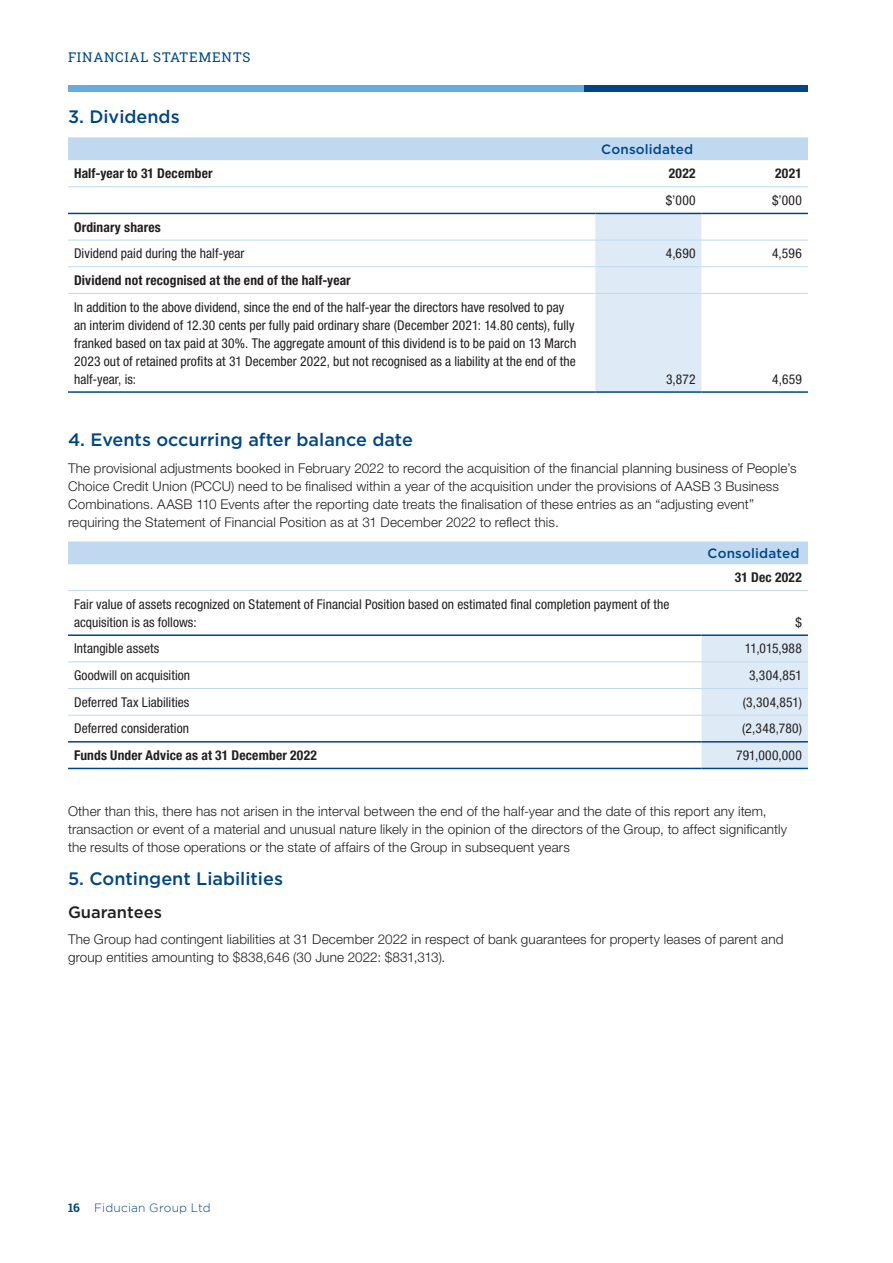
<style>
.page{position:relative;width:893px;height:1263px;background:#fff}
.page>*{position:absolute;margin:0;border:0;box-sizing:border-box;transform-origin:0 0}
.Heading_Para{font:500 18px "Gotham";color:#004684}
.Sub_Heading_2{font:500 16.5px "Gotham";color:#231f20}
.Paragraph{font:300 13.5px/18px "Helvetica Neue LT Pro";letter-spacing:.01em;color:#231f20}
.Table_Text{font:condensed 13.5px/18px "Helvetica Neue LT Pro";letter-spacing:.005em;color:#231f20}
.Table_Highlight{font:700 condensed 13.5px "Helvetica Neue LT Pro";letter-spacing:.01em;color:#231f20}
.Table_Header{font:500 13.5px "Gotham";letter-spacing:.01em;color:#004684}
.t1{font:13.5px "Roboto Slab";letter-spacing:.05em;color:#004684}
.Table_Text-2{font:condensed 13.5px "Helvetica Neue LT Pro";letter-spacing:.025em;color:#231f20}
.t2{font:300 12px "Gotham";letter-spacing:.01em;color:#004684}
.s1{font-family:"Roboto Slab";font-weight:400}
</style>
<div class="page">
<div style="left:584px;top:85px;width:224px;height:6px;background:#004684"></div>
<div style="left:68px;top:85px;width:516px;height:6px;background:#64addf"></div>
<div style="left:68px;top:137px;width:740px;height:23px;background:#c0d9f1"></div>
<svg style="left:595px;top:214px;width:213px;height:177px"></svg>
<hr style="left:68px;top:186px;width:527px;height:1px;background:#c0d9f1">
<hr style="left:595px;top:186px;width:107px;height:1px;background:#c0d9f1">
<hr style="left:702px;top:186px;width:106px;height:1px;background:#c0d9f1">
<hr style="left:68px;top:240px;width:527px;height:1px;background:#c0d9f1">
<hr style="left:595px;top:240px;width:107px;height:1px;background:#c0d9f1">
<hr style="left:702px;top:240px;width:106px;height:1px;background:#c0d9f1">
<hr style="left:68px;top:266px;width:527px;height:1px;background:#c0d9f1">
<hr style="left:595px;top:266px;width:107px;height:1px;background:#c0d9f1">
<hr style="left:702px;top:266px;width:106px;height:1px;background:#c0d9f1">
<hr style="left:68px;top:293px;width:527px;height:1px;background:#c0d9f1">
<hr style="left:595px;top:293px;width:107px;height:1px;background:#c0d9f1">
<hr style="left:702px;top:293px;width:106px;height:1px;background:#c0d9f1">
<hr style="left:68px;top:391px;width:527px;height:2px;background:#004684">
<hr style="left:595px;top:391px;width:107px;height:2px;background:#004684">
<hr style="left:702px;top:391px;width:106px;height:2px;background:#004684">
<hr style="left:68px;top:213px;width:527px;height:1px;background:#004684">
<hr style="left:595px;top:213px;width:107px;height:1px;background:#004684">
<hr style="left:702px;top:213px;width:106px;height:1px;background:#004684">
<div style="left:68px;top:541px;width:740px;height:23px;background:#c0d9f1"></div>
<div style="left:702px;top:636px;width:106px;height:132px;background:#deebf7"></div>
<hr style="left:68px;top:590px;width:634px;height:1px;background:#c0d9f1">
<hr style="left:702px;top:590px;width:106px;height:1px;background:#c0d9f1">
<hr style="left:68px;top:661px;width:634px;height:1px;background:#c0d9f1">
<hr style="left:702px;top:661px;width:106px;height:1px;background:#c0d9f1">
<hr style="left:68px;top:688px;width:634px;height:1px;background:#c0d9f1">
<hr style="left:702px;top:688px;width:106px;height:1px;background:#c0d9f1">
<hr style="left:68px;top:715px;width:634px;height:1px;background:#c0d9f1">
<hr style="left:702px;top:715px;width:106px;height:1px;background:#c0d9f1">
<hr style="left:68px;top:741px;width:634px;height:1px;background:#004684">
<hr style="left:702px;top:741px;width:106px;height:1px;background:#004684">
<hr style="left:68px;top:768px;width:634px;height:1px;background:#004684">
<hr style="left:702px;top:768px;width:106px;height:1px;background:#004684">
<hr style="left:68px;top:634px;width:634px;height:2px;background:#004684">
<hr style="left:702px;top:634px;width:106px;height:2px;background:#004684">
<p class="t1" style="left:68px;top:48px;width:184px">FINANCIAL STATEMENTS</p>
<p class="Heading_Para" style="left:68px;top:105px;width:113px">3. Dividends</p>
<p class="Table_Header" style="left:601px;top:141px;width:93px">Consolidated</p>
<p class="Table_Highlight" style="left:74px;top:165px;width:140px">Half-year to 31 December</p>
<p class="Table_Highlight" style="left:669px;top:165px;width:28px">2022</p>
<p class="Table_Highlight" style="left:775px;top:165px;width:28px">2021</p>
<p class="Table_Text" style="left:666px;top:191px;width:31px">$’000</p>
<p class="Table_Text" style="left:772px;top:191px;width:31px">$’000</p>
<p class="Table_Highlight" style="left:74px;top:219px;width:88px">Ordinary shares</p>
<p class="Table_Text" style="left:74px;top:244px;width:172px">Dividend paid during the half-year</p>
<p class="Table_Text" style="left:666px;top:244px;width:31px">4,690</p>
<p class="Table_Text" style="left:772px;top:244px;width:31px">4,596</p>
<p class="Table_Highlight" style="left:74px;top:272px;width:278px">Dividend not recognised at the end of the half-year</p>
<p class="Table_Text" style="left:74px;top:298px;width:504px">In addition to the above dividend, since the end of the half-year the directors have resolved to pay an interim dividend of 12.30 cents per fully paid ordinary share (December 2021: 14.80 cents), fully franked based on tax paid at 30%. The aggregate amount of this dividend is to be paid on 13 March 2023 out of retained profits at 31 December 2022, but not recognised as a liability at the end of the half-year, is:</p>
<p class="Table_Text" style="left:666px;top:370px;width:31px">3,872</p>
<p class="Table_Text" style="left:772px;top:370px;width:31px">4,659</p>
<p class="Heading_Para" style="left:68px;top:428px;width:346px">4. Events occurring after balance date</p>
<p class="Paragraph" style="left:68px;top:459px;width:730px">The provisional adjustments booked in February 2022 to record the acquisition of the financial planning business of People’s Choice Credit Union (PCCU) need to be finalised within a year of the acquisition under the provisions of AASB 3 Business Combinations. AASB 110 Events after the reporting date treats the finalisation of these entries as an “adjusting event” requiring the Statement of Financial Position as at 31 December 2022 to reflect this.</p>
<p class="Table_Header" style="left:708px;top:545px;width:93px">Consolidated</p>
<p class="Table_Highlight" style="left:735px;top:569px;width:68px">31 Dec 2022</p>
<p class="Table_Text" style="left:74px;top:595px;width:597px">Fair value of assets recognized on Statement of Financial Position based on estimated final completion payment of the acquisition is as follows:</p>
<p class="Table_Text" style="left:795px;top:613px;width:8px">$</p>
<p class="Table_Text" style="left:74px;top:639px;width:87px">Intangible assets</p>
<p class="Table_Text" style="left:745px;top:639px;width:59px">11,015,988</p>
<p class="Table_Text" style="left:74px;top:666px;width:118px">Goodwill on acquisition</p>
<p class="Table_Text" style="left:749px;top:666px;width:54px">3,304,851</p>
<p class="Table_Text" style="left:74px;top:693px;width:117px">Deferred Tax Liabilities</p>
<p class="Table_Text" style="left:743px;top:693px;width:61px">(3,304,851)</p>
<p class="Table_Text" style="left:74px;top:719px;width:117px">Deferred consideration</p>
<p class="Table_Text" style="left:742px;top:719px;width:61px">(2,348,780)</p>
<p class="Table_Highlight" style="left:74px;top:747px;width:244px">Funds Under Advice as at 31 December 2022</p>
<p class="Table_Text-2" style="left:736px;top:747px;width:67px">791,000,000</p>
<p class="Paragraph" style="left:68px;top:801px;width:721px">Other than this, there has not arisen in the interval between the end of the half-year and the date of this report any item, transaction or event of a material and unusual nature likely in the opinion of the directors of the Group, to affect significantly the results of those operations or the state of affairs of the Group in subsequent years</p>
<p class="Heading_Para" style="left:68px;top:867px;width:216px">5. Contingent Liabilities</p>
<p class="Sub_Heading_2" style="left:68px;top:901px;width:95px">Guarantees</p>
<p class="Paragraph" style="left:68px;top:930px;width:717px">The Group had contingent liabilities at 31 December 2022 in respect of bank guarantees for property leases of parent and group entities amounting to $838,646 (30 June 2022: $831,313).</p>
<p class="t2" style="left:68px;top:1200px;width:144px"><span class="s1">16</span> Fiducian Group Ltd</p>
</div>
